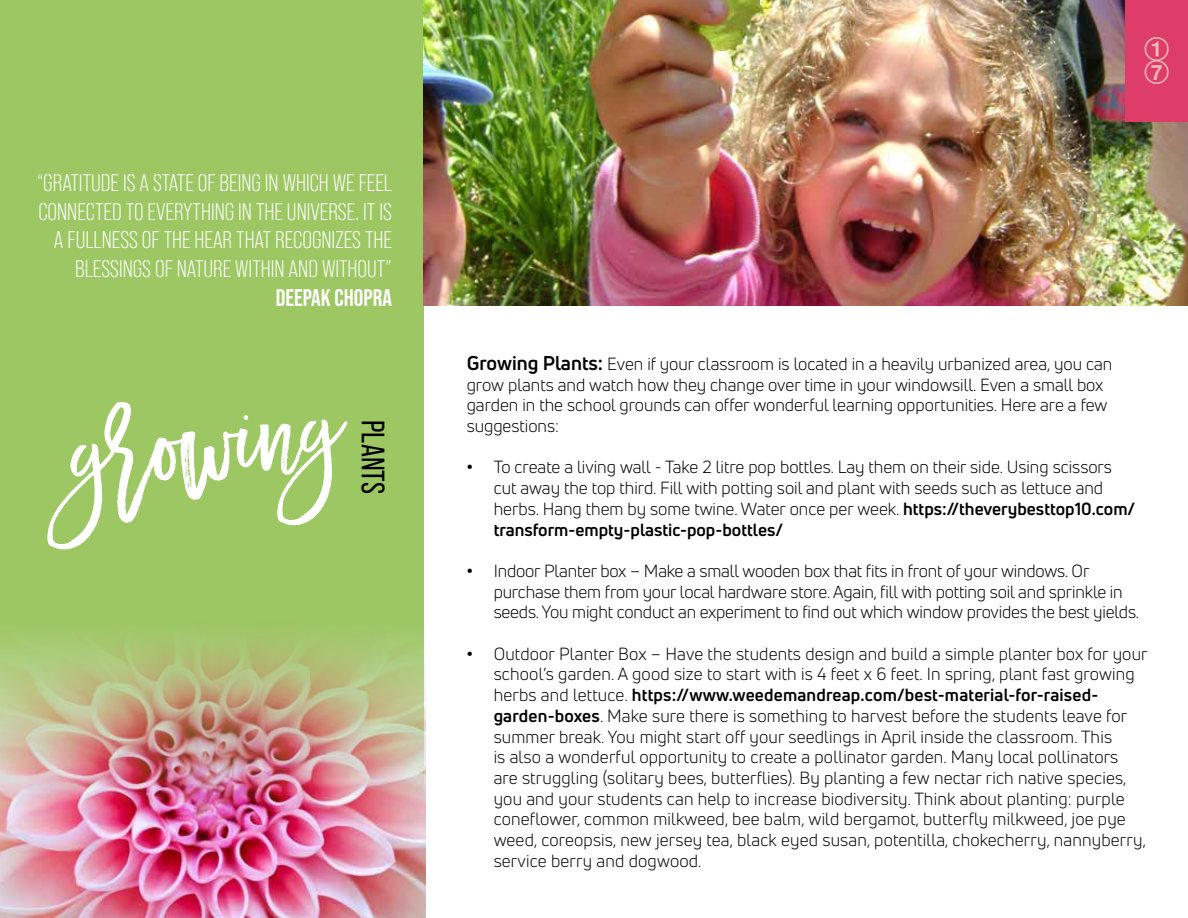
<style>
.page{position:relative;width:1188px;height:918px;background:#fff}
.page>*{position:absolute;margin:0;border:0;box-sizing:border-box;transform-origin:0 0}
.t1{font:120px "Madina Script";color:#fff}
.t2{font:32.4px "Bebas Neue Pro";color:#000}
.t3{font:24px/28.8px "Bebas Neue Pro";color:#fff;text-align:right}
.t4{font:700 24px "Bebas Neue Pro";color:#fff}
.t5{font:17.25px/20.7px "Uni Neue";color:#000}
.s1{font-weight:700;font-size:19.5px}
.s2{font-family:"Arial"}
.s3{font-weight:700}
</style>
<div class="page">
<div style="left:0;top:0;width:423px;height:918px;background:#9cc762"></div>
<img style="left:423px;top:0;width:765px;height:306px">
<div style="left:1126px;top:0;width:62px;height:122px;background:#de3d6a"></div>
<img style="left:0;top:622px;width:426px;height:296px">
<h3 class="t3" style="left:37px;top:168px;width:357px">“GRATITUDE IS A STATE OF BEING IN WHICH WE FEEL CONNECTED TO EVERYTHING IN THE UNIVERSE. IT IS A FULLNESS OF THE HEAR THAT RECOGNIZES THE BLESSINGS OF NATURE WITHIN AND WITHOUT”</h3>
<h3 class="t4" style="left:276px;top:284px;width:118px">DEEPAK CHOPRA</h3>
<h1 class="t1" style="left:64px;top:379px;width:269px;rotate:-6deg">growing</h1>
<h2 class="t2" style="left:391px;top:420px;width:75px;rotate:90deg">PLANTS</h2>
<p class="t5" style="left:467px;top:353px;width:647px"><span class="s1">Growing Plants:</span> Even if your classroom is located in a heavily urbanized area, you can grow plants and watch how they change over time in your windowsill. Even a small box garden in the school grounds can offer wonderful learning opportunities. Here are a few suggestions:</p>
<p class="t5" style="left:494px;top:457px;width:643px;text-indent:-27px"><span class="s2">•</span> To create a living wall - Take 2 litre pop bottles. Lay them on their side. Using scissors cut away the top third. Fill with potting soil and plant with seeds such as lettuce and herbs. Hang them by some twine. Water once per week. <span class="s3">https://theverybesttop10.com/ transform-empty-plastic-pop-bottles/</span></p>
<p class="t5" style="left:494px;top:560px;width:647px;text-indent:-27px"><span class="s2">•</span> Indoor Planter box – Make a small wooden box that fits in front of your windows. Or purchase them from your local hardware store. Again, fill with potting soil and sprinkle in seeds. You might conduct an experiment to find out which window provides the best yields.</p>
<p class="t5" style="left:494px;top:643px;width:656px;text-indent:-27px"><span class="s2">•</span> Outdoor Planter Box – Have the students design and build a simple planter box for your school’s garden. A good size to start with is 4 feet x 6 feet. In spring, plant fast growing herbs and lettuce. <span class="s3">https://www.weedemandreap.com/best-material-for-raised&shy;garden-boxes</span>. Make sure there is something to harvest before the students leave for summer break. You might start off your seedlings in April inside the classroom. This<br>is also a wonderful opportunity to create a pollinator garden. Many local pollinators<br>are struggling (solitary bees, butterflies). By planting a few nectar rich native species, you and your students can help to increase biodiversity. Think about planting: purple coneflower, common milkweed, bee balm, wild bergamot, butterfly milkweed, joe pye weed, coreopsis, new jersey tea, black eyed susan, potentilla, chokecherry, nannyberry, service berry and dogwood.</p>
</div>
